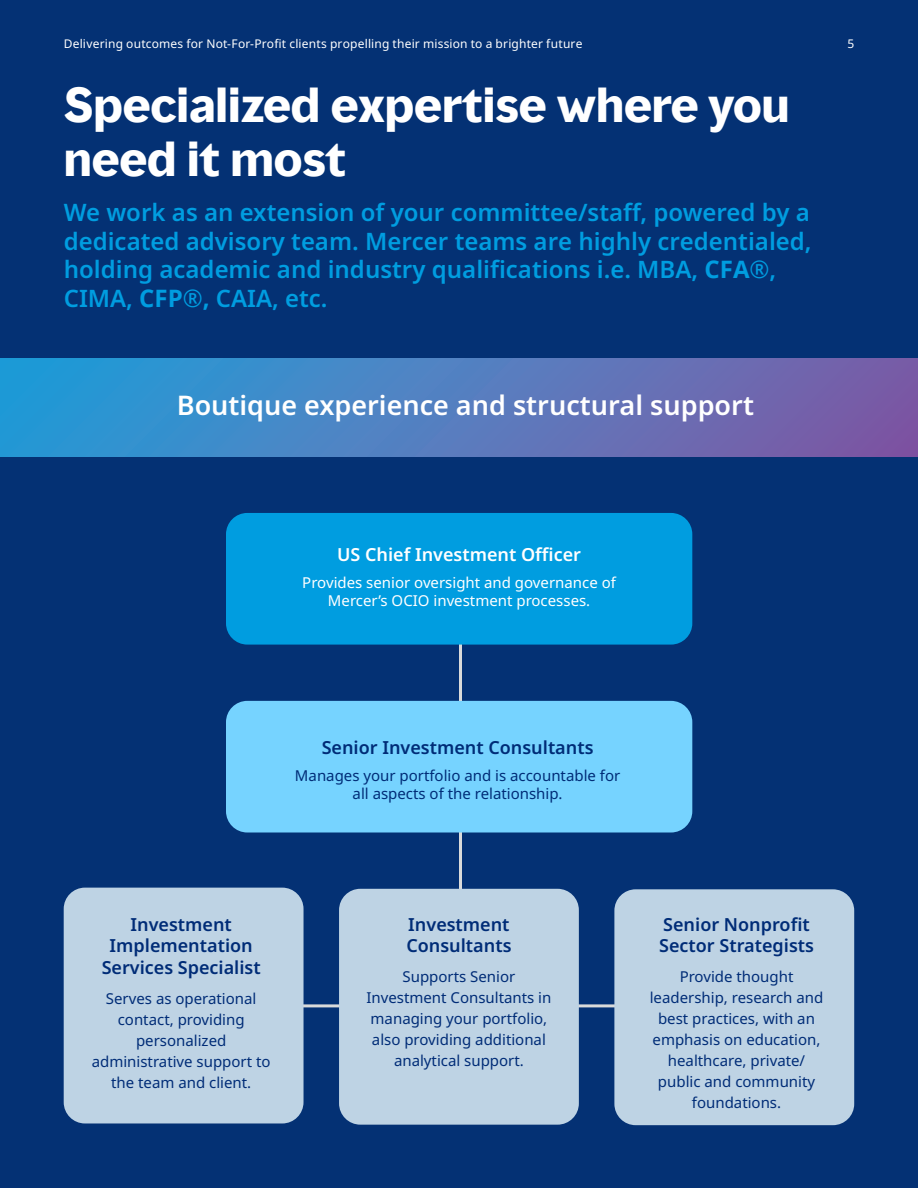
<style>
.page{position:relative;width:918px;height:1188px;background:#043174}
.page>*{position:absolute;margin:0;border:0;box-sizing:border-box;transform-origin:0 0}
.Medium_Quote{font:700 45px/54px "MMC Display";color:#fff}
.Body_copy{font:600 27px "Noto Sans";color:#fff}
.Medium_Quote-2{font:600 24px/28.8px "Noto Sans";color:#009de0}
.Body_copy-2{font:600 18px/21.6px "Noto Sans";color:#002c77}
.Body_copy-3{font:600 18px "Noto Sans";color:#fff}
.Body_copy-4{font:15px/21px "Noto Sans";color:#002c77;text-align:center}
.Body_copy-5{font:15px/18px "Noto Sans";color:#fff;text-align:center}
.Medium_Quote-3{font:12px "Noto Sans";letter-spacing:.015em;color:#fff}
.s1{font-weight:700}
</style>
<div class="page">
<hr style="left:459px;top:607px;width:3px;height:305px;background:#dadada">
<hr style="left:285px;top:1004px;width:374px;height:3px;background:#dadada">
<div style="left:0;top:358px;width:918px;height:99px;background:linear-gradient(to right,#239ed9,#815aa5)"></div>
<div style="left:226px;top:701px;width:466px;height:132px;background:#76d3ff;border-radius:21px"></div>
<div style="left:226px;top:513px;width:466px;height:132px;background:#009de0;border-radius:21px"></div>
<div style="left:64px;top:888px;width:240px;height:235px;background:#bed3e4;border-radius:21px"></div>
<div style="left:339px;top:889px;width:240px;height:236px;background:#bed3e4;border-radius:21px"></div>
<div style="left:614px;top:889px;width:240px;height:236px;background:#bed3e4;border-radius:21px"></div>
<p class="Medium_Quote-3" style="left:64px;top:35px;width:520px">Delivering outcomes for Not-For-Profit clients propelling their mission to a brighter future</p>
<p class="Medium_Quote-3" style="left:847px;top:35px;width:8px">5</p>
<p class="Medium_Quote" style="left:64px;top:79px;width:727px">Specialized expertise where you need it most</p>
<p class="Medium_Quote-2" style="left:64px;top:198px;width:749px">We work as an extension of your committee/staff, powered by a dedicated advisory team. Mercer teams are highly credentialed, holding academic and industry qualifications i.e. MBA, <span class="s1">CFA®</span>, CIMA, <span class="s1">CFP®,</span> CAIA, etc.</p>
<p class="Body_copy" style="left:177px;top:386px;width:579px">Boutique experience and structural support</p>
<p class="Body_copy-3" style="left:337px;top:542px;width:246px">US Chief Investment Officer</p>
<p class="Body_copy-5" style="left:302px;top:574px;width:315px">Provides senior oversight and governance of<br>Mercer’s OCIO investment processes.</p>
<p class="Body_copy-2" style="left:322px;top:737px;width:273px">Senior Investment Consultants</p>
<p class="Body_copy-4" style="left:295px;top:767px;width:327px;line-height:18px">Manages your portfolio and is accountable for all aspects of the relationship.</p>
<p class="Body_copy-2" style="left:102px;top:914px;width:161px;text-align:center">Investment<br>Implementation<br>Services Specialist</p>
<p class="Body_copy-4" style="left:92px;top:988px;width:180px">Serves as operational contact, providing personalized administrative support to the team and client.</p>
<p class="Body_copy-2" style="left:406px;top:914px;width:107px">Investment<br>Consultants</p>
<p class="Body_copy-4" style="left:366px;top:966px;width:186px">Supports Senior<br>Investment Consultants in managing your portfolio, also providing additional analytical support.</p>
<p class="Body_copy-2" style="left:659px;top:914px;width:156px">Senior Nonprofit<br>Sector Strategists</p>
<p class="Body_copy-4" style="left:650px;top:966px;width:175px">Provide thought leadership, research and best practices, with an emphasis on education, healthcare, private/ public and community foundations.</p>
</div>
